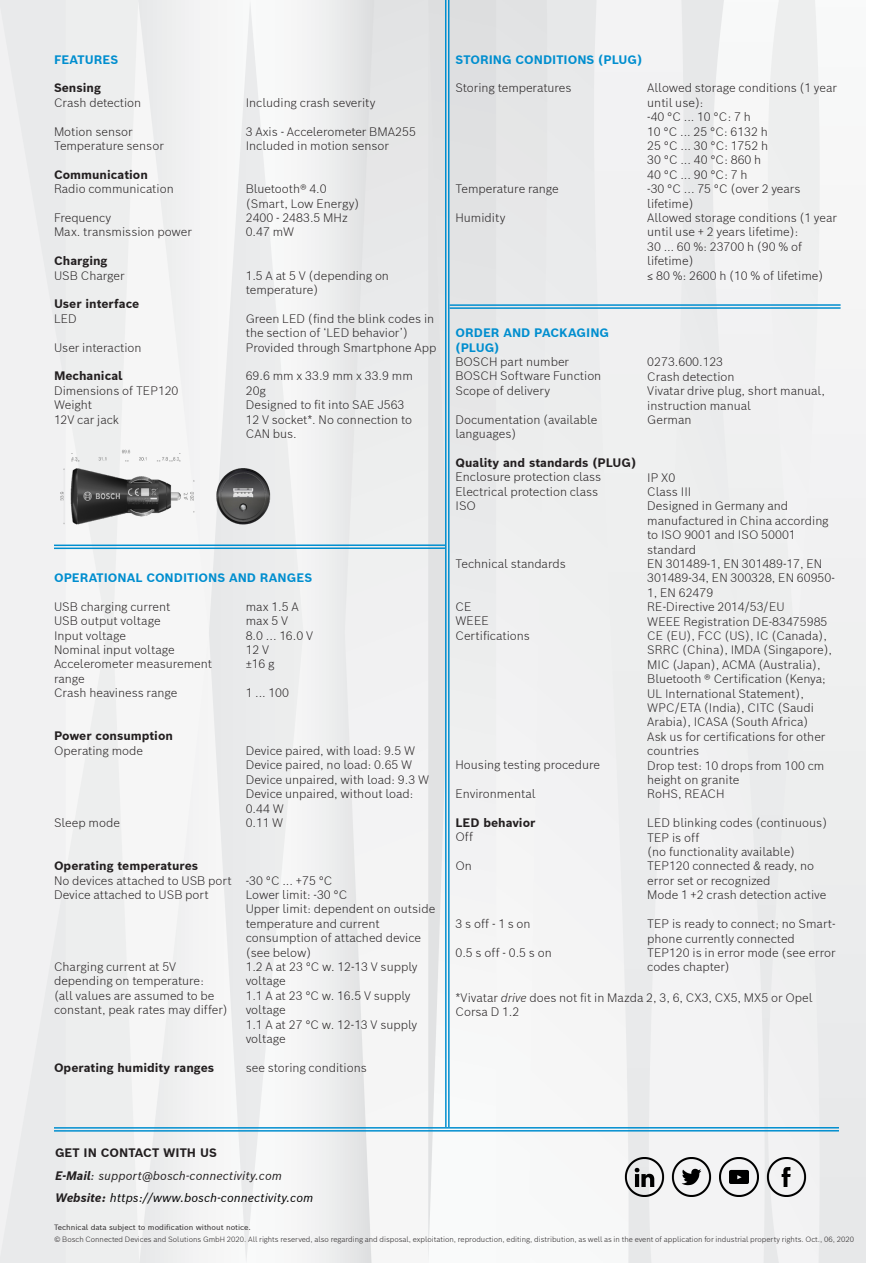
<style>
.page{position:relative;width:893px;height:1263px;background:#fff}
.page>*{position:absolute;margin:0;border:0;box-sizing:border-box;transform-origin:0 0}
.t1{font:300 12px/14.4px "Bosch Sans";color:#231f20}
.t2{font:700 12px "Bosch Sans";color:#231f20}
.t3{font:700 12px/14.4px "Bosch Sans";color:#008ecf}
.t4{font:italic 12px "Bosch Sans";color:#000}
.t5{font:italic 12px "Bosch Sans";color:#231f20}
.t6{font:300 7.5px "Bosch Sans";color:#231f20}
.t7{font:7.5px "Bosch Sans";color:#231f20}
.s1{font-style:italic}
.s2{font-weight:700}
.s3{font-weight:700;color:#231f20}
</style>
<div class="page">
<img style="left:0;top:0;width:865px;height:1263px">
<hr style="left:448px;top:0;width:2px;height:1127px;background:#008ecf">
<hr style="left:445px;top:0;width:2px;height:1127px;background:#008ecf">
<hr style="left:54px;top:544px;width:391px;height:2px;background:#008ecf">
<hr style="left:54px;top:547px;width:391px;height:2px;background:#008ecf">
<hr style="left:450px;top:304px;width:391px;height:2px;background:#008ecf">
<hr style="left:450px;top:307px;width:391px;height:2px;background:#008ecf">
<hr style="left:54px;top:1127px;width:785px;height:1px;background:#008ecf">
<hr style="left:54px;top:1130px;width:785px;height:1px;background:#008ecf">
<img style="left:54px;top:444px;width:245px;height:87px">
<img style="left:621px;top:1154px;width:189px;height:46px">
<p class="t3" style="left:54px;top:52px;width:66px">FEATURES</p>
<p class="t2" style="left:54px;top:80px;width:49px">Sensing</p>
<p class="t1" style="left:54px;top:95px;width:89px">Crash detection</p>
<p class="t1" style="left:54px;top:124px;width:80px">Motion sensor</p>
<p class="t1" style="left:54px;top:138px;width:111px">Temperature sensor</p>
<p class="t2" style="left:54px;top:166px;width:95px">Communication</p>
<p class="t1" style="left:54px;top:181px;width:121px">Radio communication</p>
<p class="t1" style="left:54px;top:210px;width:59px">Frequency</p>
<p class="t1" style="left:54px;top:224px;width:139px">Max. transmission power</p>
<p class="t2" style="left:54px;top:253px;width:55px">Charging</p>
<p class="t1" style="left:54px;top:268px;width:72px">USB Charger</p>
<p class="t2" style="left:54px;top:296px;width:87px">User interface</p>
<p class="t1" style="left:54px;top:311px;width:24px">LED</p>
<p class="t1" style="left:54px;top:340px;width:89px">User interaction</p>
<p class="t2" style="left:54px;top:368px;width:70px">Mechanical</p>
<p class="t1" style="left:54px;top:383px;width:126px">Dimensions of TEP120</p>
<p class="t1" style="left:54px;top:397px;width:40px">Weight</p>
<p class="t1" style="left:54px;top:412px;width:67px">12V car jack</p>
<p class="t1" style="left:246px;top:95px;width:131px">Including crash severity</p>
<p class="t1" style="left:246px;top:124px;width:172px">3 Axis - Accelerometer BMA255</p>
<p class="t1" style="left:246px;top:138px;width:145px">Included in motion sensor</p>
<p class="t1" style="left:246px;top:181px;width:115px">Bluetooth® 4.0 (Smart, Low Energy)</p>
<p class="t1" style="left:246px;top:210px;width:103px">2400 - 2483.5 MHz</p>
<p class="t1" style="left:246px;top:224px;width:50px">0.47 mW</p>
<p class="t1" style="left:246px;top:268px;width:145px">1.5 A at 5 V (depending on temperature)</p>
<p class="t1" style="left:246px;top:311px;width:190px">Green LED (find the blink codes in the section of ‘LED behavior’)</p>
<p class="t1" style="left:246px;top:340px;width:192px">Provided through Smartphone App</p>
<p class="t1" style="left:246px;top:368px;width:169px">69.6 mm x 33.9 mm x 33.9 mm</p>
<p class="t1" style="left:246px;top:383px;width:22px">20g</p>
<p class="t1" style="left:246px;top:397px;width:168px">Designed to fit into SAE J563<br>12 V socket*. No connection to<br>CAN bus.</p>
<p class="t3" style="left:54px;top:570px;width:260px">OPERATIONAL CONDITIONS AND RANGES</p>
<p class="t1" style="left:54px;top:599px;width:118px">USB charging current</p>
<p class="t1" style="left:54px;top:613px;width:108px">USB output voltage</p>
<p class="t1" style="left:54px;top:628px;width:73px">Input voltage</p>
<p class="t1" style="left:54px;top:642px;width:122px">Nominal input voltage</p>
<p class="t1" style="left:54px;top:656px;width:160px">Accelerometer measurement</p>
<p class="t1" style="left:54px;top:671px;width:32px">range</p>
<p class="t1" style="left:54px;top:685px;width:125px">Crash heaviness range</p>
<p class="t2" style="left:54px;top:728px;width:120px">Power consumption</p>
<p class="t1" style="left:54px;top:743px;width:91px">Operating mode</p>
<p class="t1" style="left:246px;top:599px;width:55px">max 1.5 A</p>
<p class="t1" style="left:246px;top:613px;width:44px">max 5 V</p>
<p class="t1" style="left:246px;top:628px;width:69px">8.0 ... 16.0 V</p>
<p class="t1" style="left:246px;top:642px;width:25px">12 V</p>
<p class="t1" style="left:246px;top:656px;width:30px">±16 g</p>
<p class="t1" style="left:246px;top:685px;width:45px">1 ... 100</p>
<p class="t1" style="left:246px;top:743px;width:185px">Device paired, with load: 9.5 W<br>Device paired, no load: 0.65 W<br>Device unpaired, with load: 9.3 W<br>Device unpaired, without load:<br>0.44 W</p>
<p class="t1" style="left:246px;top:815px;width:39px">0.11 W</p>
<p class="t1" style="left:54px;top:815px;width:67px">Sleep mode</p>
<p class="t2" style="left:54px;top:858px;width:146px">Operating temperatures</p>
<p class="t1" style="left:54px;top:872px;width:179px">No devices attached to USB port</p>
<p class="t1" style="left:54px;top:887px;width:156px">Device attached to USB port</p>
<p class="t1" style="left:246px;top:872px;width:88px">-30 °C ... +75 °C</p>
<p class="t1" style="left:246px;top:887px;width:191px">Lower limit: -30 °C<br>Upper limit: dependent on outside temperature and current consumption of attached device (see below)</p>
<p class="t1" style="left:246px;top:959px;width:173px">1.2 A at 23 °C w. 12-13 V supply voltage</p>
<p class="t1" style="left:246px;top:988px;width:166px">1.1 A at 23 °C w. 16.5 V supply voltage</p>
<p class="t1" style="left:246px;top:1016px;width:173px">1.1 A at 27 °C w. 12-13 V supply voltage</p>
<p class="t1" style="left:246px;top:1060px;width:123px">see storing conditions</p>
<p class="t1" style="left:54px;top:959px;width:175px">Charging current at 5V depending on temperature:<br>(all values are assumed to be constant, peak rates may differ)</p>
<p class="t2" style="left:54px;top:1059px;width:162px">Operating humidity ranges</p>
<p class="t3" style="left:455px;top:52px;width:188px">STORING CONDITIONS (PLUG)</p>
<p class="t1" style="left:455px;top:80px;width:118px">Storing temperatures</p>
<p class="t1" style="left:647px;top:80px;width:191px">Allowed storage conditions (1 year until use):<br>-40 °C ... 10 °C: 7 h<br>10 °C ... 25 °C: 6132 h<br>25 °C ... 30 °C: 1752 h<br>30 °C ... 40 °C: 860 h<br>40 °C ... 90 °C: 7 h</p>
<p class="t1" style="left:647px;top:181px;width:155px">-30 °C ... 75 °C (over 2 years lifetime)</p>
<p class="t1" style="left:647px;top:210px;width:191px">Allowed storage conditions (1 year until use + 2 years lifetime):</p>
<p class="t1" style="left:647px;top:239px;width:156px">30 … 60 %: 23700 h (90 % of lifetime)</p>
<p class="t1" style="left:647px;top:268px;width:178px">≤ 80 %: 2600 h (10 % of lifetime)</p>
<p class="t1" style="left:455px;top:181px;width:105px">Temperature range</p>
<p class="t1" style="left:455px;top:210px;width:51px">Humidity</p>
<p class="t3" style="left:455px;top:325px;width:155px">ORDER AND PACKAGING (PLUG)</p>
<p class="t1" style="left:455px;top:354px;width:115px">BOSCH part number</p>
<p class="t1" style="left:455px;top:368px;width:147px">BOSCH Software Function</p>
<p class="t1" style="left:455px;top:383px;width:96px">Scope of delivery</p>
<p class="t1" style="left:455px;top:412px;width:143px">Documentation (available languages)</p>
<p class="t2" style="left:455px;top:454px;width:182px">Quality and standards (PLUG)</p>
<p class="t1" style="left:455px;top:469px;width:147px">Enclosure protection class</p>
<p class="t1" style="left:455px;top:484px;width:144px">Electrical protection class</p>
<p class="t1" style="left:455px;top:498px;width:22px">ISO</p>
<p class="t1" style="left:455px;top:556px;width:112px">Technical standards</p>
<p class="t1" style="left:455px;top:599px;width:18px">CE</p>
<p class="t1" style="left:455px;top:613px;width:35px">WEEE</p>
<p class="t1" style="left:455px;top:628px;width:76px">Certifications</p>
<p class="t1" style="left:455px;top:757px;width:146px">Housing testing procedure</p>
<p class="t1" style="left:455px;top:786px;width:82px">Environmental</p>
<p class="t2" style="left:455px;top:814px;width:81px">LED behavior</p>
<p class="t1" style="left:455px;top:829px;width:19px">Off</p>
<p class="t1" style="left:455px;top:858px;width:18px">On</p>
<p class="t1" style="left:455px;top:916px;width:77px">3 s off - 1 s on</p>
<p class="t1" style="left:455px;top:944px;width:98px">0.5 s off - 0.5 s on</p>
<p class="t1" style="left:647px;top:354px;width:77px">0273.600.123</p>
<p class="t1" style="left:647px;top:369px;width:89px">Crash detection</p>
<p class="t1" style="left:647px;top:383px;width:179px">Vivatar drive plug, short manual, instruction manual</p>
<p class="t1" style="left:647px;top:412px;width:46px">German</p>
<p class="t1" style="left:647px;top:470px;width:29px">IP X0</p>
<p class="t1" style="left:647px;top:484px;width:46px">Class III</p>
<p class="t1" style="left:647px;top:498px;width:183px">Designed in Germany and manufactured in China according to ISO 9001 and ISO 50001 standard</p>
<p class="t1" style="left:647px;top:556px;width:189px">EN 301489-1, EN 301489-17, EN<br>301489-34, EN 300328, EN 60950-<br>1, EN 62479</p>
<p class="t1" style="left:647px;top:599px;width:139px">RE-Directive 2014/53/EU</p>
<p class="t1" style="left:647px;top:614px;width:182px">WEEE Registration DE-83475985</p>
<p class="t1" style="left:647px;top:628px;width:186px">CE (EU), FCC (US), IC (Canada),<br>SRRC (China), IMDA (Singapore),<br>MIC (Japan), ACMA (Australia),<br>Bluetooth ® Certification (Kenya;<br>UL International Statement),<br>WPC/ETA (India), CITC (Saudi<br>Arabia), ICASA (South Africa)</p>
<p class="t1" style="left:647px;top:729px;width:180px">Ask us for certifications for other countries</p>
<p class="t1" style="left:647px;top:758px;width:179px">Drop test: 10 drops from 100 cm height on granite</p>
<p class="t1" style="left:647px;top:786px;width:79px">RoHS, REACH</p>
<p class="t1" style="left:647px;top:815px;width:182px">LED blinking codes (continuous)</p>
<p class="t1" style="left:647px;top:830px;width:181px">TEP is off<br>(no functionality available)<br>TEP120 connected &amp; ready, no error set or recognized<br>Mode 1 +2 crash detection active</p>
<p class="t1" style="left:647px;top:916px;width:190px">TEP is ready to connect; no Smart&shy;phone currently connected</p>
<p class="t1" style="left:647px;top:945px;width:190px">TEP120 is in error mode (see error codes chapter)</p>
<p class="t1" style="left:455px;top:990px;width:358px">*Vivatar <span class="s1">drive</span> does not fit in Mazda 2, 3, 6, CX3, CX5, MX5 or Opel<br>Corsa D 1.2</p>
<p class="t2" style="left:55px;top:1144px;width:163px">GET IN CONTACT WITH US</p>
<p class="t5" style="left:55px;top:1167px;width:228px"><span class="s2">E-Mail</span>: support@bosch-connectivity.com</p>
<p class="t4" style="left:55px;top:1189px;width:260px"><span class="s3">Website:</span> https://www.bosch-connectivity.com</p>
<p class="t7" style="left:54px;top:1222px;width:198px">Technical data subject to modification without notice.</p>
<p class="t6" style="left:54px;top:1234px;width:801px">© Bosch Connected Devices and Solutions GmbH 2020. All rights reserved, also regarding and disposal, exploitation, reproduction, editing, distribution, as well as in the event of application for industrial property rights. Oct., 06, 2020</p>
</div>
